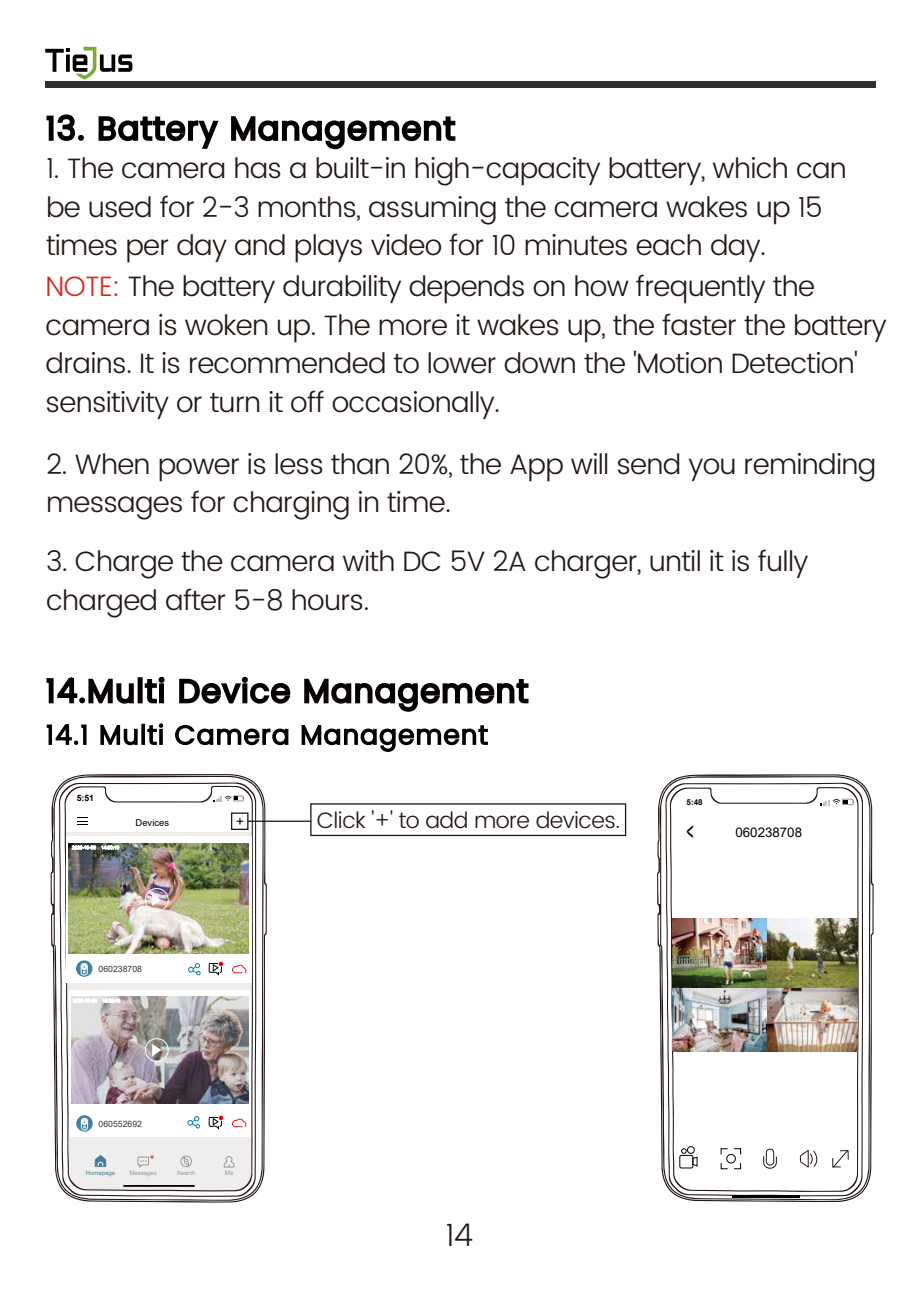
<style>
.page{position:relative;width:918px;height:1290px;background:#fff}
.page>*{position:absolute;margin:0;border:0;box-sizing:border-box;transform-origin:0 0}
.t1{font:300 31.15px "Poppins";color:#221815}
.t2{font:300 28px/38.5px "Poppins";letter-spacing:-.025em;color:#221815}
.t3{font:26.6px "Arial";color:#040000;scale:.47 1}
.t4{font:300 22.4px "Poppins";letter-spacing:-.025em;color:#221815}
.t5{font:13.65px "Arial";color:#040000}
.t6{font:13.3px "Arial";color:#040000}
.t7{font:9.45px "Arial";color:#040000}
.t8{font:8.75px "Arial";color:#323334}
.t9{font:700 8.75px "Arial";color:#040000}
.t10{font:700 8.05px "Arial";color:#040000}
.t11{font:6.3px "Arial";color:#999899}
.t12{font:5.95px "Arial";color:#999899}
.t13{font:5.95px "Arial";color:#497d9b}
.s1{color:#d9271c}
</style>
<div class="page">
<svg style="left:46px;top:114px;width:38px;height:27px"></svg>
<svg style="left:98px;top:116px;width:121px;height:33px"></svg>
<svg style="left:231px;top:116px;width:225px;height:34px"></svg>
<svg style="left:46px;top:676px;width:88px;height:28px"></svg>
<div style="left:138px;top:677px;width:5px;height:26px;border:3px solid #040000"></div>
<svg style="left:144px;top:676px;width:21px;height:28px"></svg>
<svg style="left:179px;top:676px;width:112px;height:28px"></svg>
<svg style="left:304px;top:678px;width:225px;height:34px"></svg>
<svg style="left:51px;top:774px;width:216px;height:428px"></svg>
<svg style="left:59px;top:782px;width:197px;height:415px"></svg>
<svg style="left:64px;top:786px;width:189px;height:405px;fill:#efeeed"></svg>
<svg style="left:214px;top:796px;width:30px;height:6px"></svg>
<div style="left:67px;top:836px;width:185px;height:146px;background:#fff"></div>
<svg style="left:232px;top:964px;width:15px;height:9px"></svg>
<svg style="left:209px;top:962px;width:14px;height:13px"></svg>
<img style="left:69px;top:843px;width:179px;height:110px">
<svg style="left:152px;top:894px;width:9px;height:12px"></svg>
<div style="left:145px;top:888px;width:24px;height:24px;border:1px solid #fff;border-radius:50%"></div>
<svg style="left:72px;top:846px;width:47px;height:4px"></svg>
<div style="left:69px;top:989px;width:182px;height:147px;background:#fff"></div>
<svg style="left:232px;top:1118px;width:15px;height:9px"></svg>
<svg style="left:209px;top:1115px;width:14px;height:14px"></svg>
<img style="left:71px;top:996px;width:177px;height:108px">
<svg style="left:73px;top:999px;width:47px;height:4px"></svg>
<svg style="left:152px;top:1044px;width:9px;height:12px"></svg>
<div style="left:145px;top:1038px;width:24px;height:24px;border:1px solid #fff;border-radius:50%"></div>
<svg style="left:95px;top:1155px;width:11px;height:12px"></svg>
<svg style="left:138px;top:1155px;width:16px;height:12px"></svg>
<div style="left:181px;top:1156px;width:11px;height:11px;border:1px solid #999899;border-radius:50%"></div>
<svg style="left:183px;top:1156px;width:6px;height:11px"></svg>
<svg style="left:224px;top:1156px;width:10px;height:11px"></svg>
<svg style="left:76px;top:960px;width:16px;height:17px"></svg>
<svg style="left:83px;top:965px;width:2px;height:8px"></svg>
<div style="left:81px;top:963px;width:6px;height:12px;border:1px solid #fff;border-radius:3px"></div>
<svg style="left:76px;top:1115px;width:17px;height:16px"></svg>
<svg style="left:83px;top:1120px;width:3px;height:8px"></svg>
<div style="left:81px;top:1118px;width:7px;height:12px;border:1px solid #fff;border-radius:3px"></div>
<hr style="left:248px;top:820px;width:63px;height:2px;background:#221815">
<div style="left:231px;top:812px;width:17px;height:18px;border:1px solid #221815"></div>
<div style="left:310px;top:803px;width:316px;height:33px;border:1px solid #221815"></div>
<svg style="left:657px;top:774px;width:217px;height:428px"></svg>
<svg style="left:665px;top:783px;width:198px;height:413px"></svg>
<svg style="left:670px;top:787px;width:189px;height:405px"></svg>
<hr style="left:732px;top:1196px;width:67px;height:2px;background:#040000">
<svg style="left:820px;top:799px;width:34px;height:6px"></svg>
<img style="left:672px;top:918px;width:185px;height:70px">
<img style="left:766px;top:988px;width:91px;height:63px">
<img style="left:672px;top:988px;width:94px;height:63px">
<div style="left:679px;top:1155px;width:14px;height:13px;border:1px solid #040000;border-radius:2px"></div>
<svg style="left:692px;top:1156px;width:6px;height:11px"></svg>
<svg style="left:681px;top:1148px;width:5px;height:5px"></svg>
<div style="left:687px;top:1146px;width:7px;height:7px;border:1px solid #040000;border-radius:50%"></div>
<div style="left:766px;top:1149px;width:8px;height:16px;border:1px solid #221815;border-radius:3px"></div>
<svg style="left:763px;top:1156px;width:14px;height:13px"></svg>
<svg style="left:720px;top:1148px;width:21px;height:7px"></svg>
<svg style="left:720px;top:1162px;width:21px;height:7px"></svg>
<div style="left:726px;top:1154px;width:9px;height:9px;border:1px solid #040000;border-radius:50%"></div>
<svg style="left:799px;top:1149px;width:19px;height:19px"></svg>
<svg style="left:832px;top:1149px;width:17px;height:19px"></svg>
<svg style="left:188px;top:963px;width:12px;height:12px"></svg>
<svg style="left:187px;top:1116px;width:13px;height:12px"></svg>
<svg style="left:46px;top:724px;width:41px;height:21px"></svg>
<svg style="left:100px;top:725px;width:38px;height:21px"></svg>
<div style="left:141px;top:724px;width:4px;height:21px;border:2px solid #040000"></div>
<svg style="left:147px;top:723px;width:17px;height:22px"></svg>
<svg style="left:175px;top:724px;width:114px;height:22px"></svg>
<svg style="left:301px;top:725px;width:187px;height:27px"></svg>
<div style="left:45px;top:81px;width:831px;height:6px;background:#2e2f2f"></div>
<svg style="left:45px;top:47px;width:87px;height:33px"></svg>
<p class="t2" style="left:46px;top:150px;width:802px">1. The camera has a built-in high-capacity battery, which can be used for 2-3 months, assuming the camera wakes up 15 times per day and plays video for 10 minutes each day.</p>
<p class="t2" style="left:46px;top:268px;width:843px"><span class="s1">NOTE:</span> The battery durability depends on how frequently the camera is woken up. The more it wakes up, the faster the battery drains. It is recommended to lower down the 'Motion Detection' sensitivity or turn it off occasionally.</p>
<p class="t2" style="left:46px;top:446px;width:832px">2. When power is less than 20%, the App will send you reminding messages for charging in time.</p>
<p class="t2" style="left:46px;top:543px;width:764px">3. Charge the camera with DC 5V 2A charger, until it is fully charged after 5-8 hours.</p>
<p class="t9" style="left:77px;top:791px;width:19px">5:51</p>
<p class="t7" style="left:136px;top:816px;width:35px">Devices</p>
<p class="t5" style="left:236px;top:811px;width:9px">+</p>
<p class="t8" style="left:99px;top:963px;width:45px">060238708</p>
<p class="t8" style="left:99px;top:1117px;width:45px">060552692</p>
<p class="t13" style="left:86px;top:1169px;width:31px">Homepage</p>
<p class="t12" style="left:130px;top:1169px;width:29px">Messages</p>
<p class="t12" style="left:177px;top:1169px;width:20px">Search</p>
<p class="t11" style="left:225px;top:1168px;width:10px">Me</p>
<p class="t4" style="left:317px;top:804px;width:305px">Click '+' to add more devices.</p>
<p class="t10" style="left:686px;top:797px;width:18px">5:48</p>
<p class="t3" style="left:686px;top:813px;width:17px">&lt;</p>
<p class="t6" style="left:735px;top:823px;width:68px">060238708</p>
<p class="t1" style="left:445px;top:1213px;width:29px">14</p>
</div>
